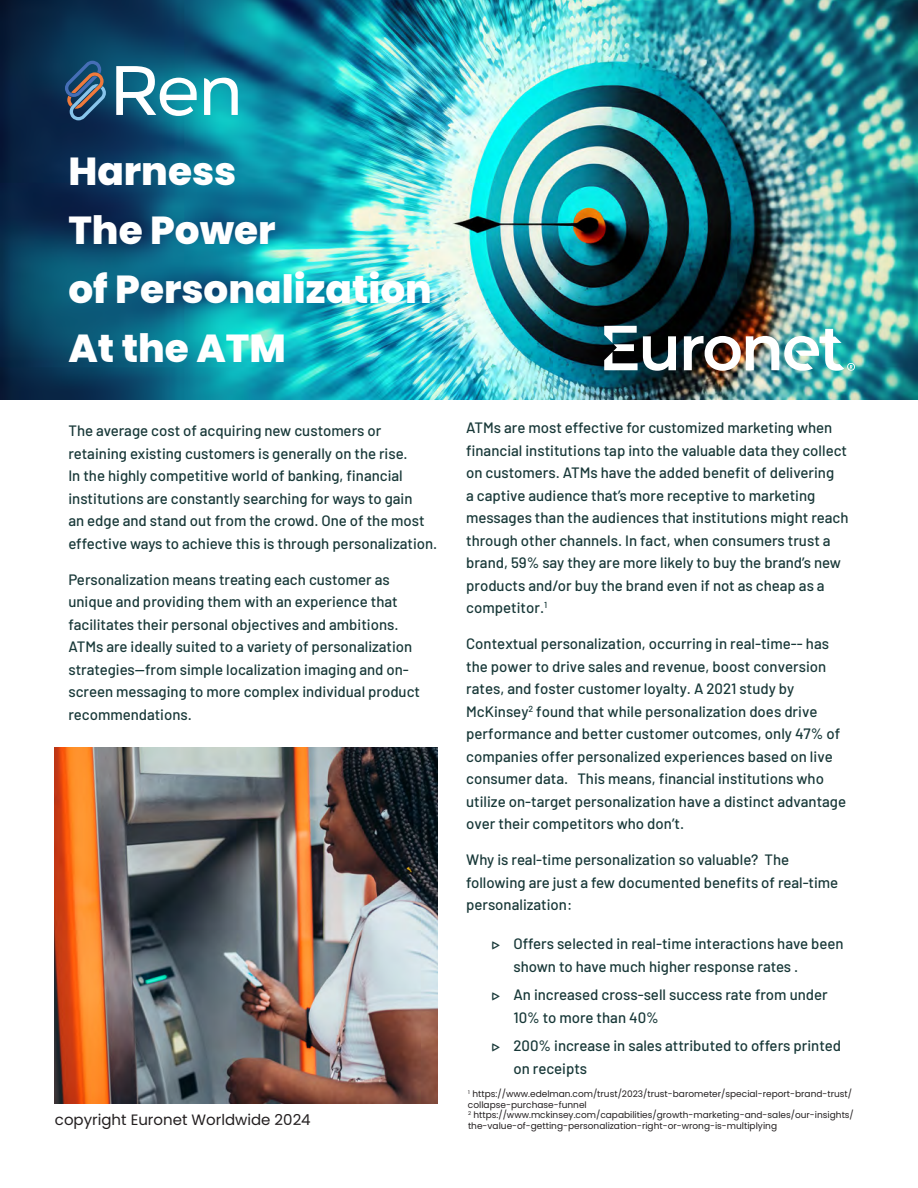
<style>
.page{position:relative;width:918px;height:1188px;background:#fff}
.page>*{position:absolute;margin:0;border:0;box-sizing:border-box;transform-origin:0 0}
.Heading{font:800 39px "Poppins";color:#fff}
.Paragraph{font:500 15px/22.5px "Barlow";color:#183838}
.t1{font:15px "Poppins";color:#231f20}
.Euronet_SW_Poppins{font:9px/10.8px "Poppins";color:#231f20}
.s1{font-family:"Tisa Sans Pro";font-weight:400}
</style>
<div class="page">
<img style="left:0;top:0;width:918px;height:400px">
<img style="left:54px;top:748px;width:383px;height:355px">
<svg style="left:65px;top:61px;width:41px;height:59px;background:#3d5a76"></svg>
<svg style="left:116px;top:66px;width:81px;height:50px"></svg>
<svg style="left:204px;top:78px;width:34px;height:37px"></svg>
<svg style="left:604px;top:326px;width:72px;height:45px"></svg>
<img style="left:684px;top:329px;width:171px;height:42px">
<p class="Heading" style="left:68px;top:148px;width:170px">Harness</p>
<p class="Heading" style="left:68px;top:208px;width:209px">The Power</p>
<p class="Heading" style="left:68px;top:267px;width:365px">of Personalization</p>
<p class="Heading" style="left:68px;top:326px;width:219px">At the ATM</p>
<p class="Paragraph" style="left:466px;top:415px;width:384px">ATMs are most effective for customized marketing when financial institutions tap into the valuable data they collect on customers. ATMs have the added benefit of delivering<br>a captive audience that’s more receptive to marketing messages than the audiences that institutions might reach through other channels. In fact, when consumers trust a brand, 59% say they are more likely to buy the brand’s new products and/or buy the brand even if not as cheap as a competitor.<sup>1</sup></p>
<p class="Paragraph" style="left:466px;top:631px;width:381px">Contextual personalization, occurring in real-time-- has the power to drive sales and revenue, boost conversion rates, and foster customer loyalty. A 2021 study by McKinsey<sup>2</sup> found that while personalization does drive performance and better customer outcomes, only 47% of companies offer personalized experiences based on live consumer data. This means, financial institutions who utilize on-target personalization have a distinct advantage over their competitors who don’t.</p>
<p class="Paragraph" style="left:466px;top:847px;width:374px">Why is real-time personalization so valuable? The following are just a few documented benefits of real-time personalization:</p>
<p class="Paragraph" style="left:513px;top:931px;width:332px;text-indent:-22px"><span class="s1">▹</span> Offers selected in real-time interactions have been shown to have much higher response rates .</p>
<p class="Paragraph" style="left:513px;top:982px;width:316px;text-indent:-22px"><span class="s1">▹</span> An increased cross-sell success rate from under<br>10% to more than 40%</p>
<p class="Paragraph" style="left:513px;top:1033px;width:329px;text-indent:-22px"><span class="s1">▹</span> 200% increase in sales attributed to offers printed on receipts</p>
<p class="Euronet_SW_Poppins" style="left:468px;top:1088px;width:386px"><sup>1</sup> https://www.edelman.com/trust/2023/trust-barometer/special-report-brand-trust/ collapse-purchase-funnel</p>
<p class="Euronet_SW_Poppins" style="left:468px;top:1110px;width:387px"><sup>2</sup> https://www.mckinsey.com/capabilities/growth-marketing-and-sales/our-insights/</p>
<p class="Paragraph" style="left:68px;top:418px;width:370px">The average cost of acquiring new customers or retaining existing customers is generally on the rise.<br>In the highly competitive world of banking, financial institutions are constantly searching for ways to gain<br>an edge and stand out from the crowd. One of the most effective ways to achieve this is through personalization.</p>
<p class="Paragraph" style="left:68px;top:567px;width:353px">Personalization means treating each customer as unique and providing them with an experience that facilitates their personal objectives and ambitions.<br>ATMs are ideally suited to a variety of personalization strategies--from simple localization imaging and on&shy;screen messaging to more complex individual product recommendations.</p>
<p class="t1" style="left:55px;top:1111px;width:257px">copyright Euronet Worldwide 2024</p>
<p class="Euronet_SW_Poppins" style="left:468px;top:1121px;width:311px">the-value-of-getting-personalization-right-or-wrong-is-multiplying</p>
</div>
